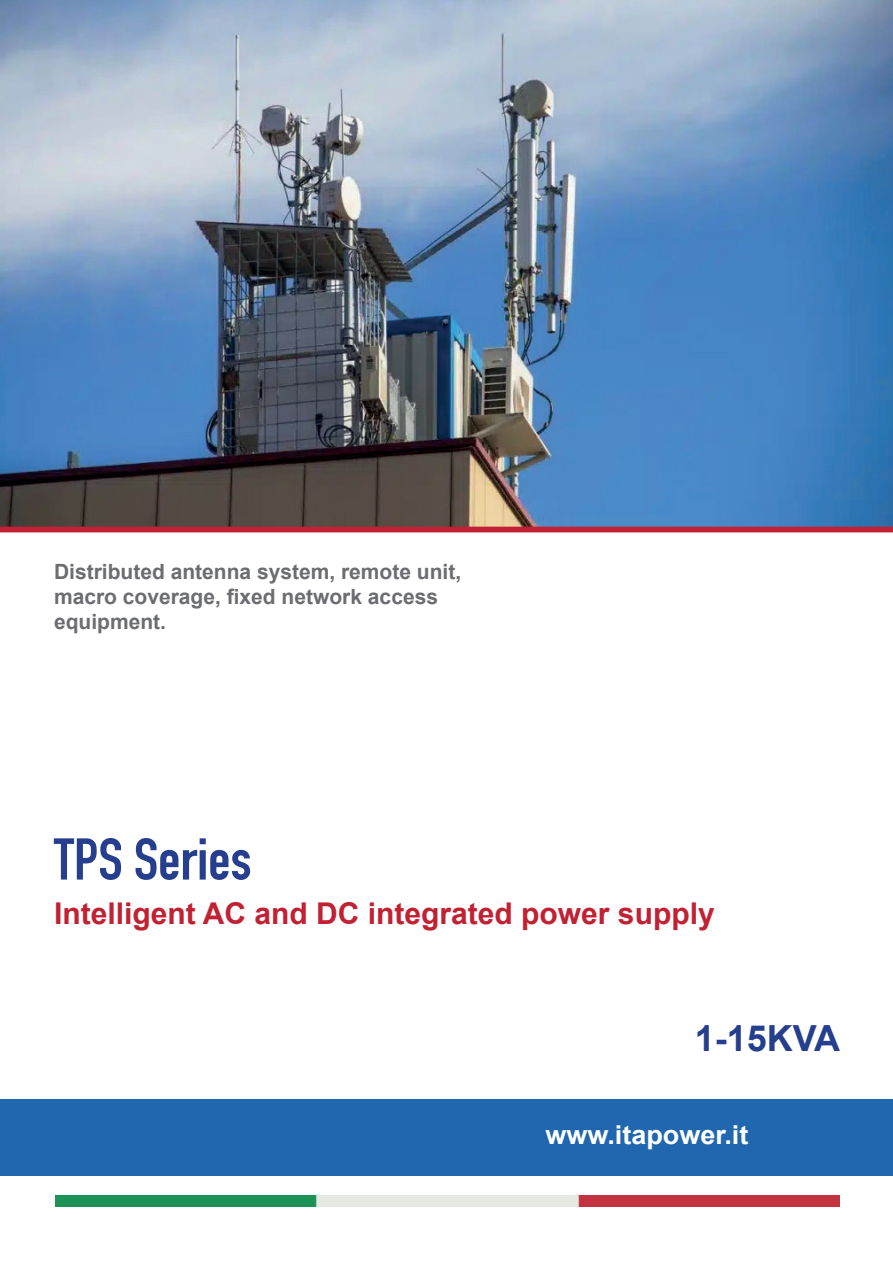
<style>
.page{position:relative;width:893px;height:1263px;background:#fff}
.page>*{position:absolute;margin:0;border:0;box-sizing:border-box;transform-origin:0 0}
.t1{font:700 57.9px "DIN Condensed";color:#253f8e;scale:1.04 1}
.t2{font:700 36px "Arial";color:#253f8e}
.t3{font:700 30px "Arial";color:#c12132}
.t4{font:700 26.1px "Arial";color:#fff;scale:1.04 1}
.t5{font:700 21px/25.2px "Arial";color:#6c6d70}
</style>
<div class="page">
<img style="left:0;top:0;width:893px;height:527px">
<div style="left:0;top:1099px;width:893px;height:77px;background:#2067af"></div>
<img style="left:55px;top:1195px;width:785px;height:12px">
<div style="left:0;top:527px;width:893px;height:5px;background:#c12132"></div>
<p class="t5" style="left:54px;top:559px;width:409px">Distributed antenna system, remote unit, macro coverage, fixed network access equipment.</p>
<h1 class="t1" style="left:54px;top:820px;width:191px">TPS Series</h1>
<h3 class="t3" style="left:54px;top:894px;width:662px">Intelligent AC and DC integrated power supply</h3>
<h2 class="t2" style="left:695px;top:1014px;width:147px">1-15KVA</h2>
<p class="t4" style="left:545px;top:1118px;width:197px">www.itapower.it</p>
</div>
